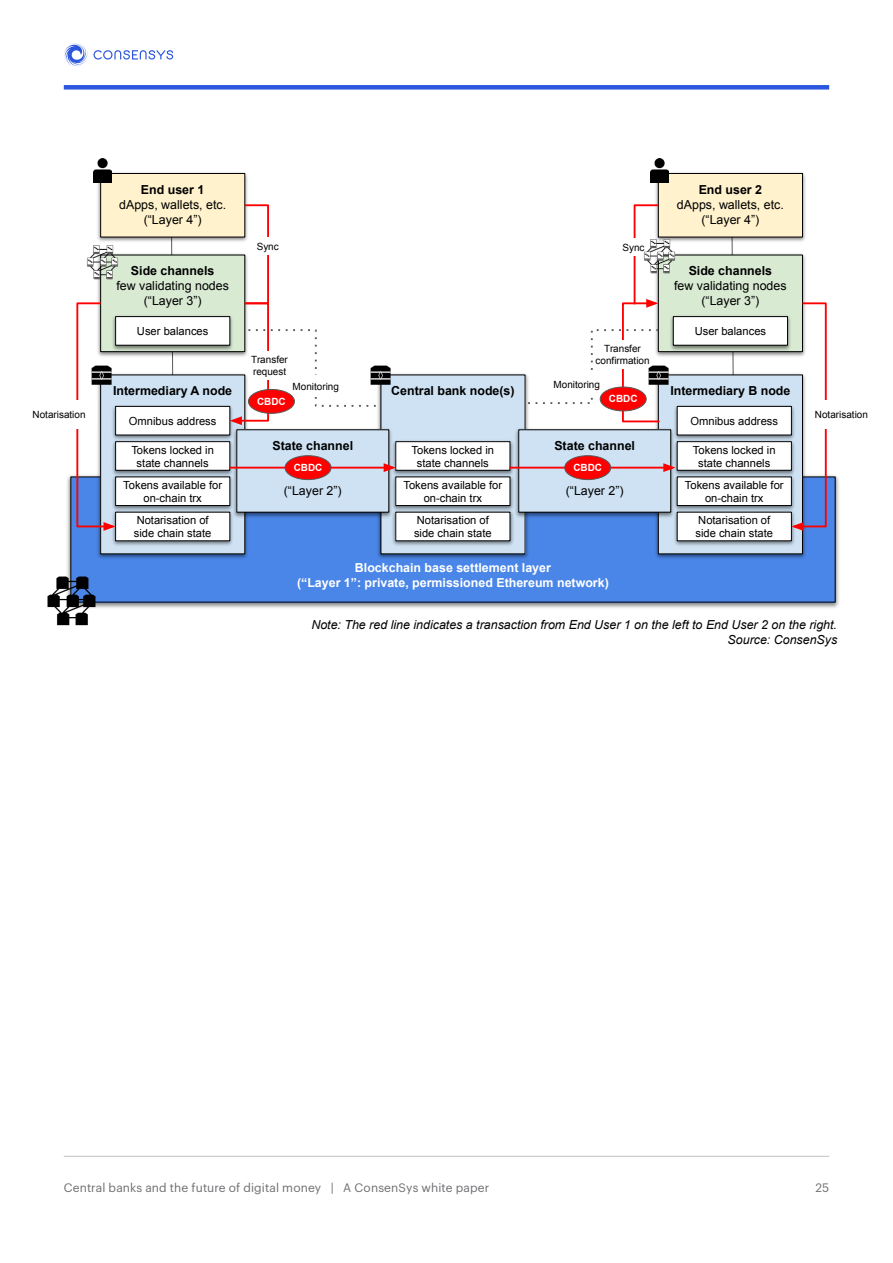
<style>
.page{position:relative;width:893px;height:1263px;background:#fff}
.page>*{position:absolute;margin:0;border:0;box-sizing:border-box;transform-origin:0 0}
.t1{font:12.45px/14.9px "Arial";color:#000;text-align:center}
.t2{font:700 12.45px "Arial";color:#000}
.t3{font:italic 12.45px/14.9px "Arial";color:#000;text-align:right}
.t4{font:700 12.45px/14.9px "Arial";color:#fff;text-align:center}
.t5{font:12px "Graphik";letter-spacing:.005em;color:#6c6d70}
.t6{font:11.25px/13px "Arial";color:#000;text-align:center}
.t7{font:9.9px/12.1px "Arial";color:#000}
.t8{font:700 9.9px "Arial";color:#fff}
</style>
<div class="page">
<div style="left:64px;top:85px;width:765px;height:5px;background:#2c56dd"></div>
<hr style="left:64px;top:1156px;width:765px;height:1px;background:#c1c2c4">
<svg style="left:731px;top:245px;width:3px;height:126px"></svg>
<svg style="left:171px;top:245px;width:3px;height:126px"></svg>
<img style="left:67px;top:475px;width:772px;height:133px">
<div style="left:71px;top:477px;width:764px;height:125px;background:#4a86e8"></div>
<img style="left:95px;top:170px;width:153px;height:75px">
<div style="left:101px;top:173px;width:144px;height:64px;background:#fff2cc"></div>
<div style="left:100px;top:173px;width:145px;height:64px;border:1px solid #000"></div>
<img style="left:97px;top:371px;width:151px;height:188px">
<div style="left:101px;top:375px;width:144px;height:179px;background:#cfe2f3"></div>
<img style="left:377px;top:373px;width:152px;height:186px">
<div style="left:381px;top:375px;width:144px;height:179px;background:#cfe2f3"></div>
<img style="left:655px;top:371px;width:153px;height:188px">
<div style="left:658px;top:375px;width:144px;height:179px;background:#cfe2f3"></div>
<img style="left:661px;top:251px;width:145px;height:109px">
<div style="left:658px;top:255px;width:144px;height:97px;background:#d9ead3"></div>
<div style="left:658px;top:255px;width:145px;height:97px;border:1px solid #000"></div>
<img style="left:652px;top:172px;width:154px;height:73px">
<div style="left:658px;top:173px;width:144px;height:64px;background:#fff2cc"></div>
<div style="left:658px;top:173px;width:145px;height:64px;border:1px solid #000"></div>
<img style="left:236px;top:426px;width:156px;height:94px">
<div style="left:237px;top:430px;width:152px;height:82px;background:#cfe2f3"></div>
<div style="left:236px;top:429px;width:153px;height:84px;border:1px solid #000"></div>
<img style="left:95px;top:251px;width:153px;height:109px">
<div style="left:101px;top:255px;width:144px;height:97px;background:#d9ead3"></div>
<img style="left:118px;top:315px;width:109px;height:38px">
<div style="left:116px;top:317px;width:114px;height:28px;background:#fff"></div>
<div style="left:115px;top:316px;width:115px;height:30px;border:1px solid #000"></div>
<img style="left:515px;top:426px;width:156px;height:94px">
<div style="left:519px;top:430px;width:152px;height:82px;background:#cfe2f3"></div>
<div style="left:518px;top:429px;width:153px;height:84px;border:1px solid #000"></div>
<img style="left:118px;top:405px;width:118px;height:32px">
<div style="left:116px;top:406px;width:114px;height:29px;background:#fff"></div>
<div style="left:115px;top:406px;width:115px;height:29px;border:1px solid #000"></div>
<img style="left:118px;top:437px;width:118px;height:36px">
<div style="left:116px;top:442px;width:114px;height:28px;background:#fff"></div>
<div style="left:115px;top:441px;width:115px;height:30px;border:1px solid #000"></div>
<img style="left:118px;top:473px;width:118px;height:35px">
<div style="left:116px;top:477px;width:114px;height:28px;background:#fff"></div>
<div style="left:115px;top:476px;width:115px;height:30px;border:1px solid #000"></div>
<img style="left:112px;top:508px;width:124px;height:38px">
<div style="left:116px;top:512px;width:114px;height:29px;background:#fff"></div>
<img style="left:390px;top:437px;width:126px;height:36px">
<div style="left:396px;top:442px;width:114px;height:28px;background:#fff"></div>
<div style="left:395px;top:441px;width:115px;height:30px;border:1px solid #000"></div>
<img style="left:390px;top:473px;width:126px;height:35px">
<div style="left:396px;top:477px;width:114px;height:28px;background:#fff"></div>
<div style="left:395px;top:476px;width:115px;height:30px;border:1px solid #000"></div>
<img style="left:390px;top:508px;width:126px;height:38px">
<div style="left:396px;top:512px;width:114px;height:29px;background:#fff"></div>
<img style="left:671px;top:405px;width:124px;height:32px">
<div style="left:677px;top:406px;width:114px;height:29px;background:#fff"></div>
<div style="left:677px;top:406px;width:115px;height:29px;border:1px solid #000"></div>
<img style="left:671px;top:437px;width:124px;height:36px">
<div style="left:677px;top:442px;width:114px;height:28px;background:#fff"></div>
<div style="left:677px;top:441px;width:115px;height:30px;border:1px solid #000"></div>
<img style="left:671px;top:473px;width:124px;height:35px">
<div style="left:677px;top:477px;width:114px;height:28px;background:#fff"></div>
<div style="left:677px;top:476px;width:115px;height:30px;border:1px solid #000"></div>
<img style="left:671px;top:508px;width:124px;height:38px">
<div style="left:677px;top:512px;width:114px;height:29px;background:#fff"></div>
<img style="left:667px;top:315px;width:127px;height:38px">
<div style="left:673px;top:317px;width:114px;height:28px;background:#fff"></div>
<div style="left:673px;top:316px;width:115px;height:30px;border:1px solid #000"></div>
<div style="left:244px;top:204px;width:25px;height:100px;border:2px solid #f00"></div>
<svg style="left:75px;top:301px;width:43px;height:231px"></svg>
<svg style="left:227px;top:301px;width:155px;height:125px"></svg>
<div style="left:248px;top:352px;width:43px;height:28px;background:#fff"></div>
<div style="left:21px;top:401px;width:76px;height:28px;background:#fff"></div>
<div style="left:250px;top:237px;width:35px;height:18px;background:#fff"></div>
<div style="left:284px;top:375px;width:63px;height:22px;background:#fff"></div>
<div style="left:248px;top:389px;width:46px;height:24px;background:#f00;border-radius:50%"></div>
<div style="left:248px;top:389px;width:47px;height:25px;border:1px solid #595959;border-radius:50%"></div>
<hr style="left:230px;top:467px;width:155px;height:2px;background:#f00">
<svg style="left:382px;top:462px;width:16px;height:11px"></svg>
<div style="left:285px;top:456px;width:46px;height:24px;background:#f00;border-radius:50%"></div>
<div style="left:285px;top:455px;width:46px;height:25px;border:1px solid #595959;border-radius:50%"></div>
<hr style="left:509px;top:467px;width:155px;height:2px;background:#f00">
<svg style="left:662px;top:462px;width:16px;height:11px"></svg>
<div style="left:565px;top:456px;width:46px;height:24px;background:#f00;border-radius:50%"></div>
<div style="left:564px;top:455px;width:47px;height:25px;border:1px solid #595959;border-radius:50%"></div>
<svg style="left:523px;top:203px;width:138px;height:220px"></svg>
<div style="left:600px;top:387px;width:46px;height:24px;background:#f00;border-radius:50%"></div>
<div style="left:600px;top:387px;width:47px;height:24px;border:1px solid #595959;border-radius:50%"></div>
<div style="left:594px;top:340px;width:57px;height:29px;background:#fff"></div>
<div style="left:801px;top:302px;width:26px;height:225px;border:2px solid #f00"></div>
<svg style="left:790px;top:521px;width:15px;height:11px"></svg>
<div style="left:810px;top:401px;width:63px;height:28px;background:#fff"></div>
<div style="left:616px;top:238px;width:35px;height:18px;background:#fff"></div>
<img style="left:93px;top:158px;width:18px;height:24px">
<img style="left:651px;top:158px;width:18px;height:24px">
<img style="left:86px;top:245px;width:34px;height:34px">
<img style="left:642px;top:239px;width:35px;height:34px">
<img style="left:90px;top:363px;width:23px;height:24px">
<img style="left:368px;top:363px;width:24px;height:24px">
<img style="left:646px;top:363px;width:24px;height:24px">
<img style="left:47px;top:575px;width:50px;height:51px">
<svg style="left:64px;top:43px;width:109px;height:24px"></svg>
<p class="t2" style="left:141px;top:181px;width:65px">End user 1</p>
<p class="t1" style="left:119px;top:197px;width:108px">dApps, wallets, etc. (“Layer 4”)</p>
<p class="t2" style="left:131px;top:263px;width:85px">Side channels</p>
<p class="t1" style="left:116px;top:279px;width:114px">few validating nodes (“Layer 3”)</p>
<p class="t6" style="left:137px;top:325px;width:73px">User balances</p>
<p class="t7" style="left:257px;top:240px;width:24px">Sync</p>
<p class="t7" style="left:251px;top:354px;width:38px">Transfer request</p>
<p class="t7" style="left:622px;top:241px;width:24px">Sync</p>
<p class="t7" style="left:596px;top:342px;width:56px;text-align:center">Transfer confirmation</p>
<p class="t2" style="left:699px;top:181px;width:65px">End user 2</p>
<p class="t1" style="left:677px;top:197px;width:108px">dApps, wallets, etc. (“Layer 4”)</p>
<p class="t2" style="left:689px;top:263px;width:85px">Side channels</p>
<p class="t1" style="left:674px;top:279px;width:114px">few validating nodes (“Layer 3”)</p>
<p class="t6" style="left:695px;top:325px;width:73px">User balances</p>
<p class="t7" style="left:33px;top:409px;width:54px">Notarisation</p>
<p class="t7" style="left:293px;top:380px;width:48px">Monitoring</p>
<p class="t7" style="left:554px;top:379px;width:48px">Monitoring</p>
<p class="t2" style="left:113px;top:383px;width:121px">Intermediary A node</p>
<p class="t2" style="left:391px;top:383px;width:125px">Central bank node(s)</p>
<p class="t2" style="left:670px;top:383px;width:121px">Intermediary B node</p>
<p class="t8" style="left:609px;top:392px;width:30px">CBDC</p>
<p class="t8" style="left:257px;top:395px;width:30px">CBDC</p>
<p class="t6" style="left:129px;top:415px;width:89px">Omnibus address</p>
<p class="t6" style="left:131px;top:443px;width:84px">Tokens locked in state channels</p>
<p class="t6" style="left:123px;top:478px;width:100px">Tokens available for on-chain trx</p>
<p class="t6" style="left:134px;top:514px;width:79px;text-align:left">Notarisation of side chain state</p>
<p class="t2" style="left:554px;top:437px;width:82px">State channel</p>
<p class="t1" style="left:566px;top:483px;width:59px">(“Layer 2”)</p>
<p class="t2" style="left:272px;top:437px;width:82px">State channel</p>
<p class="t1" style="left:284px;top:483px;width:59px">(“Layer 2”)</p>
<p class="t6" style="left:412px;top:443px;width:84px">Tokens locked in state channels</p>
<p class="t6" style="left:403px;top:478px;width:100px">Tokens available for on-chain trx</p>
<p class="t6" style="left:414px;top:514px;width:79px;text-align:left">Notarisation of side chain state</p>
<p class="t8" style="left:294px;top:461px;width:30px">CBDC</p>
<p class="t8" style="left:573px;top:461px;width:30px">CBDC</p>
<p class="t4" style="left:297px;top:560px;width:313px">Blockchain base settlement layer<br>(“Layer 1”: private, permissioned Ethereum network)</p>
<p class="t6" style="left:690px;top:415px;width:89px">Omnibus address</p>
<p class="t6" style="left:693px;top:443px;width:84px">Tokens locked in state channels</p>
<p class="t6" style="left:685px;top:478px;width:100px">Tokens available for on-chain trx</p>
<p class="t6" style="left:695px;top:514px;width:79px;text-align:left">Notarisation of side chain state</p>
<p class="t7" style="left:815px;top:409px;width:54px">Notarisation</p>
<p class="t3" style="left:311px;top:617px;width:527px">Note: The red line indicates a transaction from End User 1 on the left to End User 2 on the right.<br>Source: ConsenSys</p>
<p class="t5" style="left:64px;top:1178px;width:427px">Central banks and the future of digital money | A ConsenSys white paper</p>
<p class="t5" style="left:815px;top:1178px;width:15px">25</p>
</div>
